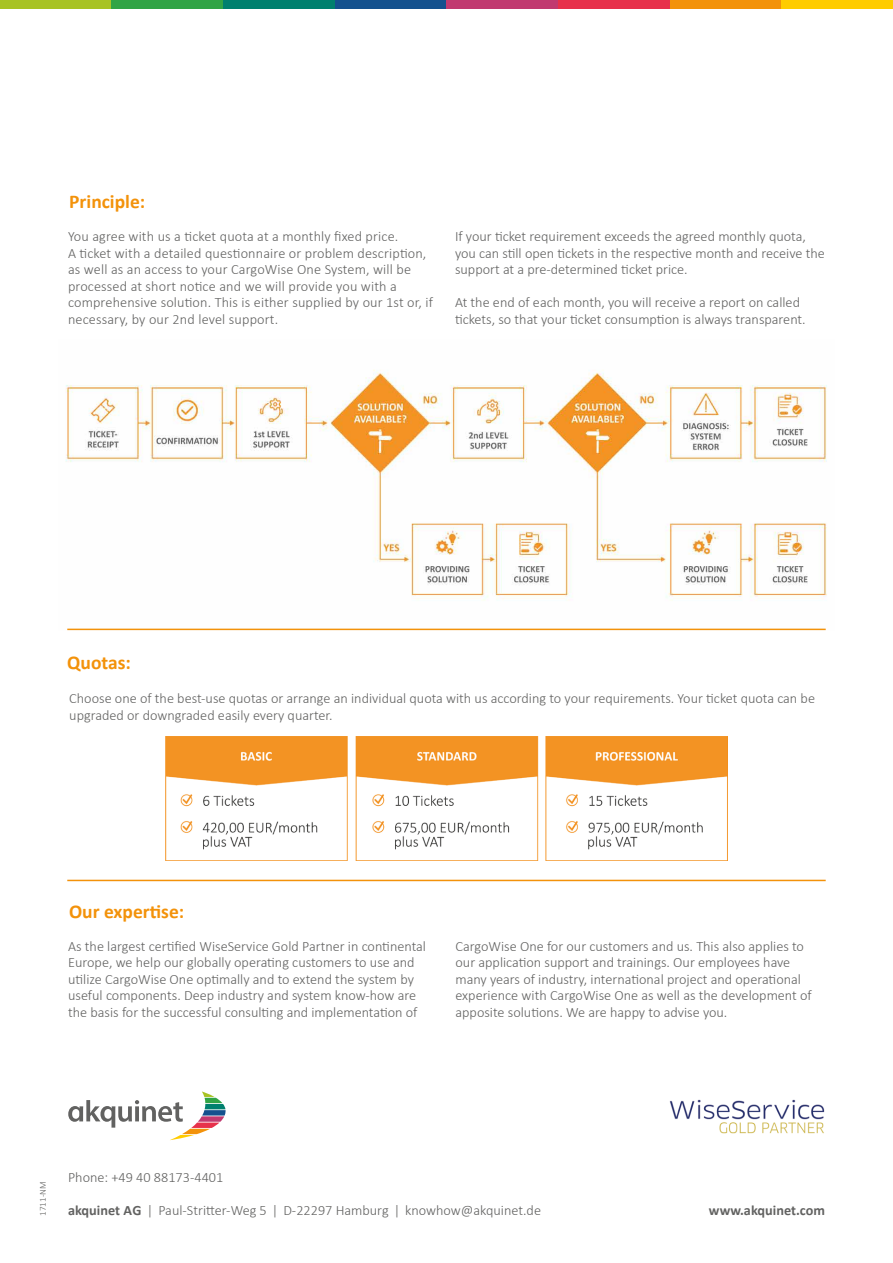
<style>
.page{position:relative;width:893px;height:1263px;background:#fff}
.page>*{position:absolute;margin:0;border:0;box-sizing:border-box;transform-origin:0 0}
.t1{font:700 19.5px "Calibri";color:#f3920a}
.t2{font:300 14.25px/16.5px "Calibri";color:#626261}
.t3{font:700 14.25px "Calibri";color:#626261}
.t4{font:300 9px "Calibri";color:#626261}
.s1{font-weight:700}
</style>
<div class="page">
<div style="left:0;top:0;width:112px;height:9px;background:#a8c323"></div>
<div style="left:112px;top:0;width:111px;height:9px;background:#31a445"></div>
<div style="left:223px;top:0;width:112px;height:9px;background:#00806e"></div>
<div style="left:335px;top:0;width:111px;height:9px;background:#14518e"></div>
<div style="left:446px;top:0;width:112px;height:9px;background:#c13a70"></div>
<div style="left:558px;top:0;width:112px;height:9px;background:#e7314b"></div>
<div style="left:670px;top:0;width:111px;height:9px;background:#f3920a"></div>
<div style="left:781px;top:0;width:112px;height:9px;background:#fc0"></div>
<img style="left:65px;top:370px;width:762px;height:259px">
<svg style="left:68px;top:1091px;width:158px;height:49px"></svg>
<img style="left:669px;top:1099px;width:156px;height:35px">
<hr style="left:67px;top:629px;width:759px;height:1px;background:#f3920a">
<img style="left:166px;top:736px;width:561px;height:124px">
<hr style="left:67px;top:880px;width:759px;height:1px;background:#f3920a">
<h1 class="t1" style="left:69px;top:189px;width:77px">Principle:</h1>
<p class="t2" style="left:68px;top:227px;width:367px">You agree with us a ticket quota at a monthly fixed price.<br>A ticket with a detailed questionnaire or problem description, as well as an access to your CargoWise One System, will be processed at short notice and we will provide you with a comprehensive solution. This is either supplied by our 1st or, if necessary, by our 2nd level support.</p>
<p class="t2" style="left:455px;top:227px;width:371px">If your ticket requirement exceeds the agreed monthly quota, you can still open tickets in the respective month and receive the support at a pre-determined ticket price.</p>
<p class="t2" style="left:455px;top:293px;width:352px">At the end of each month, you will receive a report on called tickets, so that your ticket consumption is always transparent.</p>
<h1 class="t1" style="left:67px;top:650px;width:65px">Quotas:</h1>
<p class="t2" style="left:69px;top:689px;width:747px">Choose one of the best-use quotas or arrange an individual quota with us according to your requirements. Your ticket quota can be upgraded or downgraded easily every quarter.</p>
<h1 class="t1" style="left:69px;top:899px;width:117px">Our expertise:</h1>
<p class="t2" style="left:68px;top:937px;width:359px">As the largest certified WiseService Gold Partner in continental Europe, we help our globally operating customers to use and utilize CargoWise One optimally and to extend the system by useful components. Deep industry and system know-how are the basis for the successful consulting and implementation of</p>
<p class="t2" style="left:455px;top:937px;width:358px">CargoWise One for our customers and us. This also applies to our application support and trainings. Our employees have many years of industry, international project and operational experience with CargoWise One as well as the development of apposite solutions. We are happy to advise you.</p>
<p class="t4" style="left:37px;top:1216px;width:36px;rotate:-90deg">1711-NM</p>
<p class="t2" style="left:68px;top:1168px;width:157px">Phone: +49 40 88173-4401</p>
<p class="t2" style="left:68px;top:1201px;width:475px"><span class="s1">akquinet AG</span> | Paul-Stritter-Weg 5 | D-22297 Hamburg | knowhow@akquinet.de</p>
<p class="t3" style="left:709px;top:1201px;width:117px">www.akquinet.com</p>
</div>
